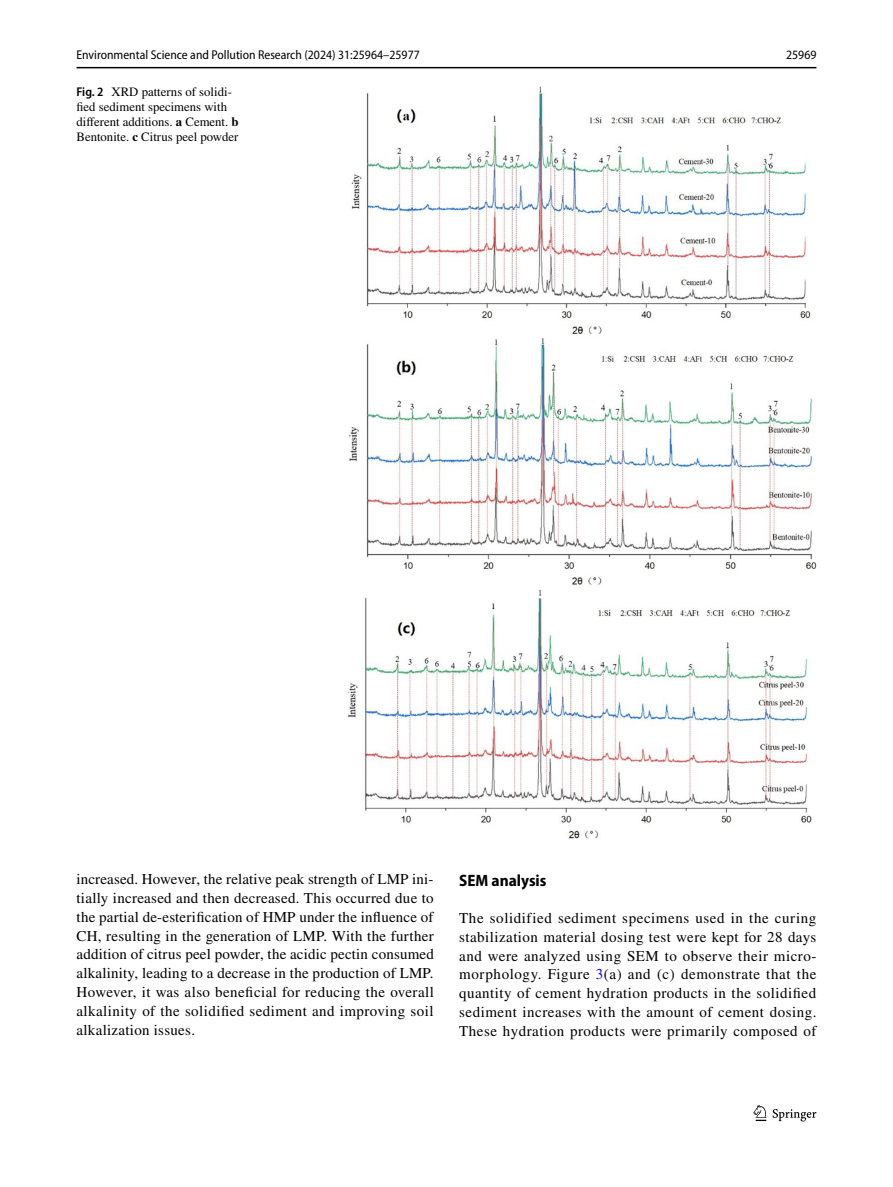
<style>
.page{position:relative;width:893px;height:1187px;background:#fff}
.page>*{position:absolute;margin:0;border:0;box-sizing:border-box;transform-origin:0 0}
.t1{font:700 semi-condensed 16.5px "Myriad Pro";color:#000}
.t2{font:15px/18.8px "STIX";letter-spacing:.03em;color:#000;text-align:justify}
.t3{font:12.75px/15px "STIX";color:#000}
.t4{font:semi-condensed 12.75px "Myriad Pro";color:#000}
.s1{font-family:"Myriad Pro";font-weight:600;font-stretch:semi-condensed}
.s2{font-weight:700}
.s3{color:#00f}
</style>
<div class="page">
<hr style="left:77px;top:67px;width:739px;height:1px;background:#000">
<svg style="left:753px;top:1105px;width:13px;height:15px"></svg>
<svg style="left:773px;top:1109px;width:43px;height:12px"></svg>
<img style="left:349px;top:87px;width:467px;height:751px">
<p class="t4" style="left:77px;top:48px;width:345px">Environmental Science and Pollution Research (2024) 31:25964–25977</p>
<p class="t4" style="left:786px;top:48px;width:32px">25969</p>
<p class="t3" style="left:77px;top:85px;width:164px"><span class="s1">Fig. 2</span> XRD patterns of solidi&shy;fied sediment specimens with different additions. <span class="s2">a</span> Cement. <span class="s2">b<br></span>Bentonite. <span class="s2">c</span> Citrus peel powder</p>
<p class="t2" style="left:77px;top:871px;width:359px">increased. However, the relative peak strength of LMP ini&shy;tially increased and then decreased. This occurred due to the partial de-esterification of HMP under the influence of CH, resulting in the generation of LMP. With the further addition of citrus peel powder, the acidic pectin consumed alkalinity, leading to a decrease in the production of LMP.<br>However, it was also beneficial for reducing the overall alkalinity of the solidified sediment and improving soil alkalization issues.</p>
<p class="t1" style="left:459px;top:870px;width:89px">SEM analysis</p>
<p class="t2" style="left:459px;top:909px;width:359px">The solidified sediment specimens used in the curing stabilization material dosing test were kept for 28 days and were analyzed using SEM to observe their micro&shy;morphology. Figure <span class="s3">3</span>(a) and (c) demonstrate that the quantity of cement hydration products in the solidified sediment increases with the amount of cement dosing.<br>These hydration products were primarily composed of</p>
</div>
